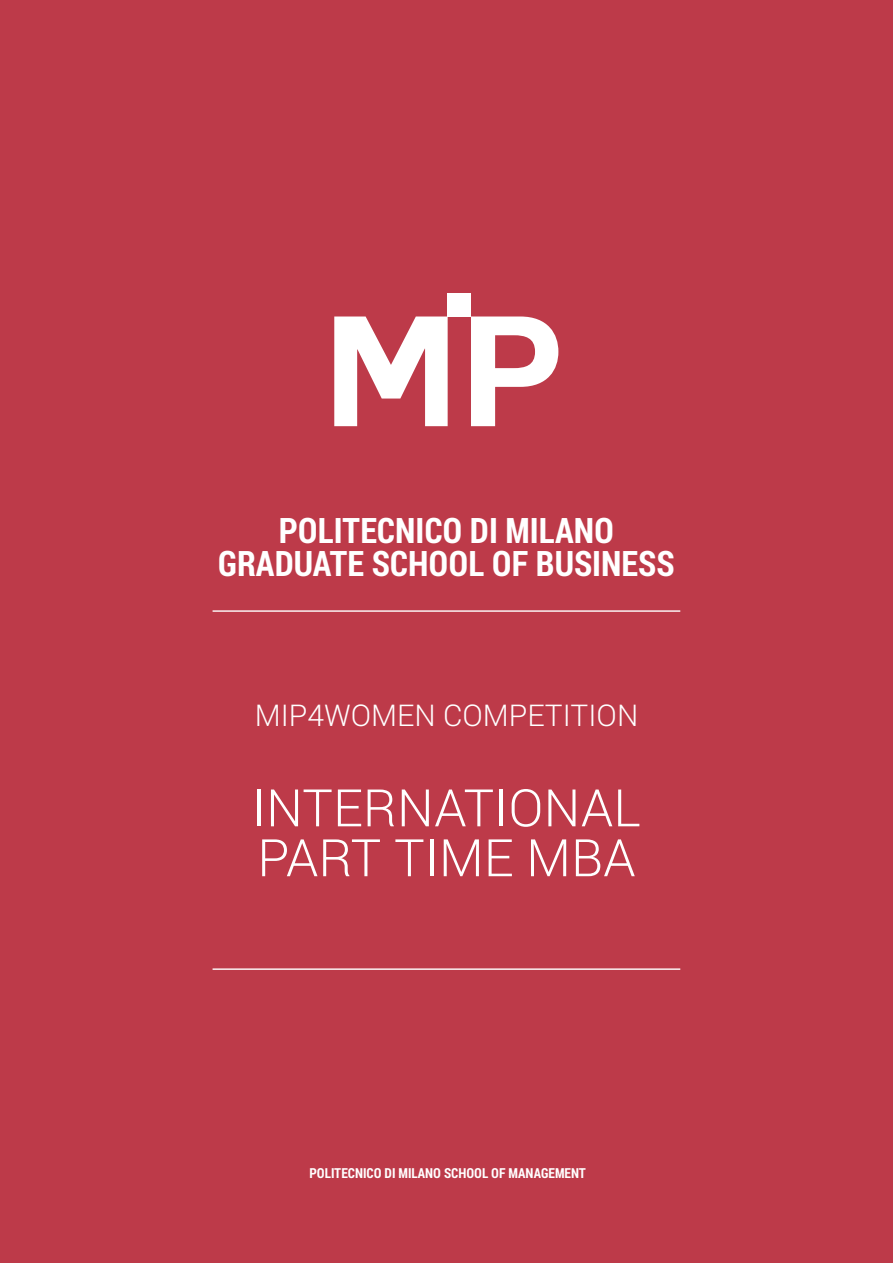
<style>
.page{position:relative;width:893px;height:1263px;background:#bd3a49}
.page>*{position:absolute;margin:0;border:0;box-sizing:border-box;transform-origin:0 0}
.t1{font:300 51.75px/49.9px "Roboto";color:#fff}
.t2{font:700 35.1px/33.3px "Roboto Condensed";color:#fff;text-align:center}
.t3{font:300 30px "Roboto";color:#fff}
.t4{font:700 13.8px "Roboto Condensed";color:#fff}
</style>
<div class="page">
<hr style="left:213px;top:610px;width:467px;height:2px;background:#fff">
<hr style="left:213px;top:968px;width:467px;height:2px;background:#fff">
<svg style="left:334px;top:316px;width:114px;height:110px"></svg>
<svg style="left:471px;top:316px;width:87px;height:110px"></svg>
<div style="left:448px;top:293px;width:23px;height:23px;background:#fff"></div>
<p class="t2" style="left:218px;top:513px;width:458px">POLITECNICO DI MILANO<br>GRADUATE SCHOOL OF BUSINESS</p>
<p class="t3" style="left:255px;top:695px;width:385px">MIP4WOMEN COMPETITION</p>
<h1 class="t1" style="left:252px;top:781px;width:390px">INTERNATIONAL<br>PART TIME MBA</h1>
<p class="t4" style="left:309px;top:1163px;width:278px">POLITECNICO DI MILANO SCHOOL OF MANAGEMENT</p>
</div>
